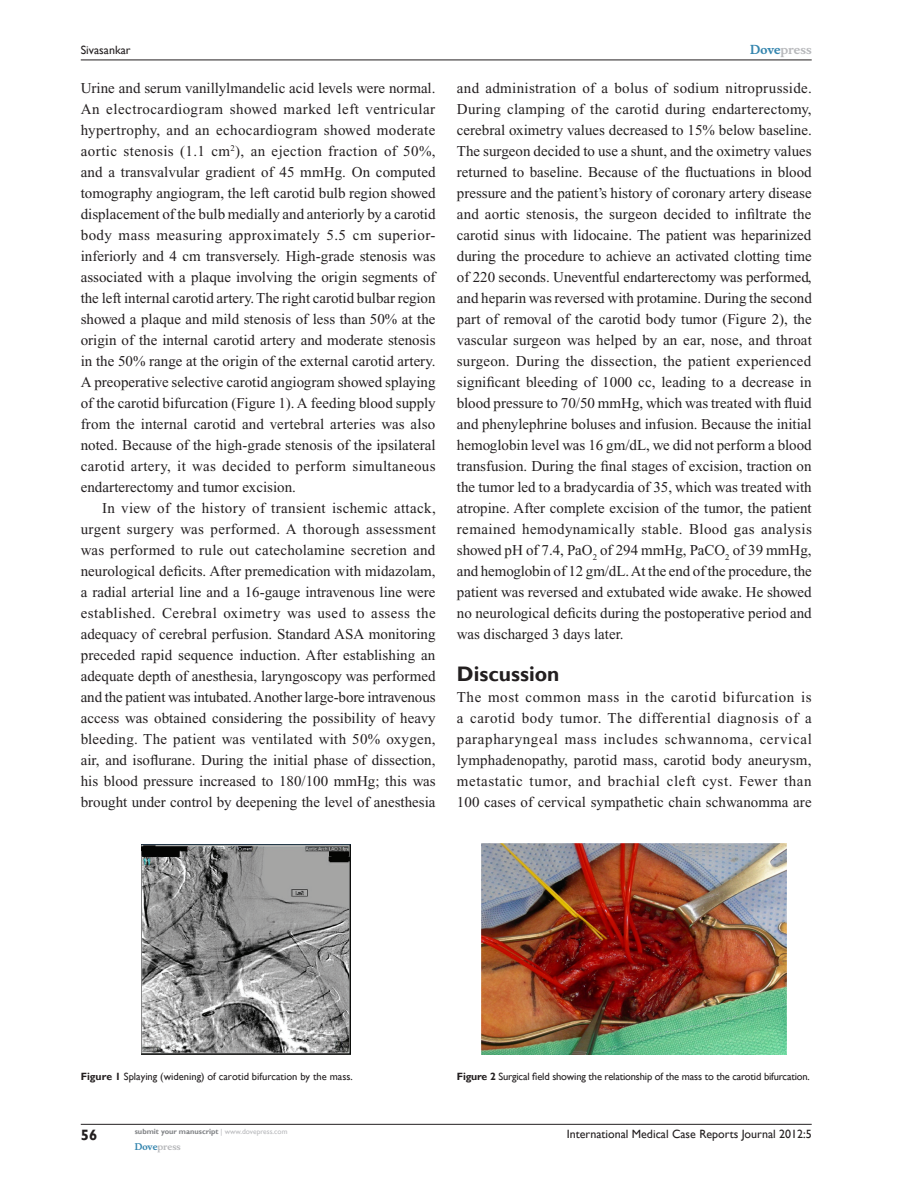
<style>
.page{position:relative;width:918px;height:1188px;background:#fff}
.page>*{position:absolute;margin:0;border:0;box-sizing:border-box;transform-origin:0 0}
.t1{font:700 21px "Gill Sans";color:#231f20}
.Tx{font:15px/21px "Times New Roman";color:#231f20;text-align:justify}
.TxF{font:15px/21px "Times New Roman";letter-spacing:.005em;color:#231f20;text-align:justify}
.RunFolio-V{font:700 15px "Gill Sans";color:#231f20}
.RunF-V{font:12px "Gill Sans";color:#231f20}
.RunH-V{font:12px "Gill Sans";color:#231f20}
.RunH-Brand-V{font:700 12px "Musee";color:#b8b9bc}
.FC{font:10.5px "Gill Sans";letter-spacing:-.015em;color:#231f20}
.RunF-Brand-V{font:700 9px "Musee";color:#b8b9bc}
.RunF-SubmityourMS-V{font:700 7.5px "Gill Sans";color:#808285}
.s1{color:#3485ae}
.s2{font-weight:700}
.s3{font-weight:400;color:#b8b9bc}
</style>
<div class="page">
<img style="left:141px;top:844px;width:209px;height:210px">
<img style="left:482px;top:844px;width:305px;height:210px">
<hr style="left:81px;top:1124px;width:731px;height:1px;background:#231f20">
<hr style="left:81px;top:60px;width:731px;height:1px;background:#231f20">
<p class="RunH-V" style="left:81px;top:43px;width:51px">Sivasankar</p>
<p class="Tx" style="left:81px;top:77px;width:356px">Urine and serum vanillylmandelic acid levels were normal.<br>An electrocardiogram showed marked left ventricular hypertrophy, and an echocardiogram showed moderate aortic stenosis (1.1 cm<sup>2</sup>), an ejection fraction of 50%, and a transvalvular gradient of 45 mmHg. On computed tomography angiogram, the left carotid bulb region showed displacement of the bulb medially and anteriorly by a carotid body mass measuring approximately 5.5 cm superior&shy;inferiorly and 4 cm transversely. High-grade stenosis was associated with a plaque involving the origin segments of the left internal carotid artery. The right carotid bulbar region showed a plaque and mild stenosis of less than 50% at the origin of the internal carotid artery and moderate stenosis in the 50% range at the origin of the external carotid artery.<br>A preoperative selective carotid angiogram showed splaying of the carotid bifurcation (Figure 1). A feeding blood supply from the internal carotid and vertebral arteries was also noted. Because of the high-grade stenosis of the ipsilateral carotid artery, it was decided to perform simultaneous endarterectomy and tumor excision.</p>
<p class="Tx" style="left:81px;top:497px;width:357px;text-indent:21px">In view of the history of transient ischemic attack, urgent surgery was performed. A thorough assessment was performed to rule out catecholamine secretion and neurological deficits. After premedication with midazolam, a radial arterial line and a 16-gauge intravenous line were established. Cerebral oximetry was used to assess the adequacy of cerebral perfusion. Standard ASA monitoring preceded rapid sequence induction. After establishing an adequate depth of anesthesia, laryngoscopy was performed and the patient was intubated. Another large-bore intravenous access was obtained considering the possibility of heavy bleeding. The patient was ventilated with 50% oxygen, air, and isoflurane. During the initial phase of dissection, his blood pressure increased to 180/100 mmHg; this was brought under control by deepening the level of anesthesia</p>
<p class="RunH-Brand-V" style="left:750px;top:43px;width:63px"><span class="s1">Dove</span>press</p>
<p class="Tx" style="left:457px;top:77px;width:357px">and administration of a bolus of sodium nitroprusside.<br>During clamping of the carotid during endarterectomy, cerebral oximetry values decreased to 15% below baseline.<br>The surgeon decided to use a shunt, and the oximetry values returned to baseline. Because of the fluctuations in blood pressure and the patient’s history of coronary artery disease and aortic stenosis, the surgeon decided to infiltrate the carotid sinus with lidocaine. The patient was heparinized during the procedure to achieve an activated clotting time of 220 seconds. Uneventful endarterectomy was performed, and heparin was reversed with protamine. During the second part of removal of the carotid body tumor (Figure 2), the vascular surgeon was helped by an ear, nose, and throat surgeon. During the dissection, the patient experienced significant bleeding of 1000 cc, leading to a decrease in blood pressure to 70/50 mmHg, which was treated with fluid and phenylephrine boluses and infusion. Because the initial hemoglobin level was 16 gm/dL, we did not perform a blood transfusion. During the final stages of excision, traction on the tumor led to a bradycardia of 35, which was treated with atropine. After complete excision of the tumor, the patient remained hemodynamically stable. Blood gas analysis showed pH of 7.4, PaO<sub>2</sub> of 294 mmHg, PaCO<sub>2</sub> of 39 mmHg, and hemoglobin of 12 gm/dL. At the end of the procedure, the patient was reversed and extubated wide awake. He showed no neurological deficits during the postoperative period and was discharged 3 days later.</p>
<h1 class="t1" style="left:457px;top:661px;width:104px">Discussion</h1>
<p class="TxF" style="left:457px;top:686px;width:356px">The most common mass in the carotid bifurcation is a carotid body tumor. The differential diagnosis of a parapharyngeal mass includes schwannoma, cervical lymphadenopathy, parotid mass, carotid body aneurysm, metastatic tumor, and brachial cleft cyst. Fewer than 100 cases of cervical sympathetic chain schwanomma are</p>
<p class="FC" style="left:81px;top:1070px;width:274px"><span class="s2">Figure 1</span> Splaying (widening) of carotid bifurcation by the mass.</p>
<p class="FC" style="left:457px;top:1070px;width:354px"><span class="s2">Figure 2</span> Surgical field showing the relationship of the mass to the carotid bifurcation.</p>
<p class="RunFolio-V" style="left:81px;top:1126px;width:18px">56</p>
<p class="RunF-SubmityourMS-V" style="left:135px;top:1127px;width:154px">submit your manuscript <span class="s3">| www.dovepress.com</span></p>
<p class="RunF-Brand-V" style="left:135px;top:1141px;width:48px"><span class="s1">Dove</span>press</p>
<p class="RunF-V" style="left:567px;top:1127px;width:246px">International Medical Case Reports Journal 2012:5</p>
</div>
